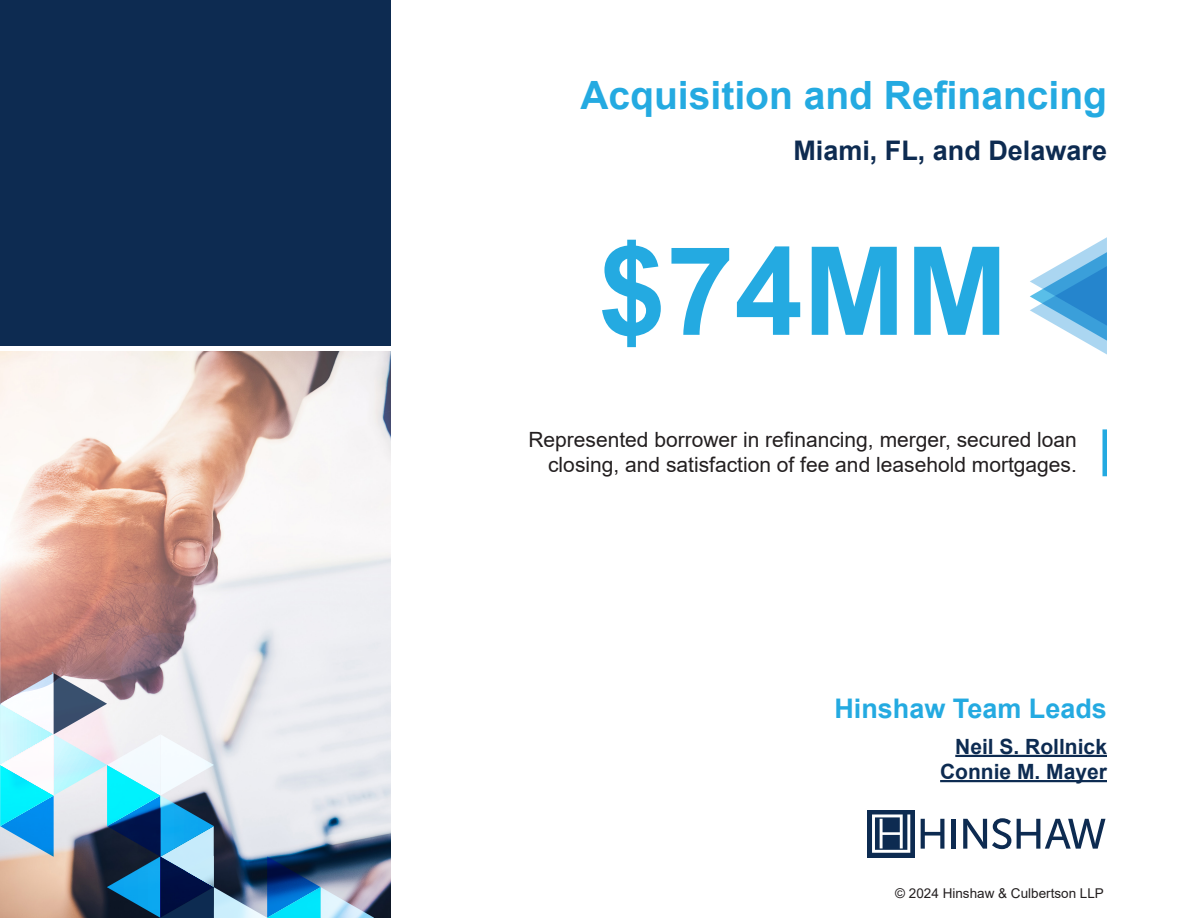
<style>
.page{position:relative;width:1188px;height:918px;background:#fff}
.page>*{position:absolute;margin:0;border:0;box-sizing:border-box;transform-origin:0 0}
.t1{font:700 123px "Arial";color:#24aae1}
.t2{font:700 39px "Arial";color:#24aae1}
.t3{font:700 27px "Arial";color:#0d2b51}
.t4{font:700 27px "Arial";color:#24aae1}
.t5{font:21px/25.2px "Arial";color:#231f20;text-align:right}
.t6{font:700 21px "Arial";color:#0d2b51}
.t7{font:13.5px "Arial";color:#231f20}
</style>
<div class="page">
<img style="left:0;top:352px;width:391px;height:566px">
<div style="left:0;top:0;width:390px;height:345px;background:#0d2b51"></div>
<svg style="left:0;top:548px;width:374px;height:370px"></svg>
<svg style="left:921px;top:819px;width:23px;height:30px"></svg>
<hr style="left:952px;top:819px;width:4px;height:30px;background:#0d2b51">
<svg style="left:963px;top:818px;width:48px;height:31px"></svg>
<svg style="left:1017px;top:819px;width:89px;height:30px"></svg>
<div style="left:867px;top:810px;width:48px;height:47px;background:#0d2b51"></div>
<svg style="left:872px;top:814px;width:38px;height:39px"></svg>
<svg style="left:1030px;top:237px;width:77px;height:118px"></svg>
<div style="left:1102px;top:429px;width:5px;height:47px;background:#24aae1"></div>
<hr style="left:955px;top:755px;width:152px;height:2px;background:#0d2b51">
<hr style="left:940px;top:780px;width:167px;height:2px;background:#0d2b51">
<p class="t2" style="left:580px;top:68px;width:528px">Acquisition and Refinancing</p>
<p class="t3" style="left:793px;top:132px;width:315px">Miami, FL, and Delaware</p>
<p class="t1" style="left:598px;top:205px;width:412px">$74MM</p>
<p class="t5" style="left:528px;top:427px;width:550px">Represented borrower in refinancing, merger, secured loan closing, and satisfaction of fee and leasehold mortgages.</p>
<p class="t4" style="left:834px;top:689px;width:274px">Hinshaw Team Leads</p>
<p class="t6" style="left:955px;top:732px;width:153px">Neil S. Rollnick</p>
<p class="t6" style="left:940px;top:757px;width:168px">Connie M. Mayer</p>
<p class="t7" style="left:895px;top:884px;width:210px">© 2024 Hinshaw &amp; Culbertson LLP</p>
</div>
